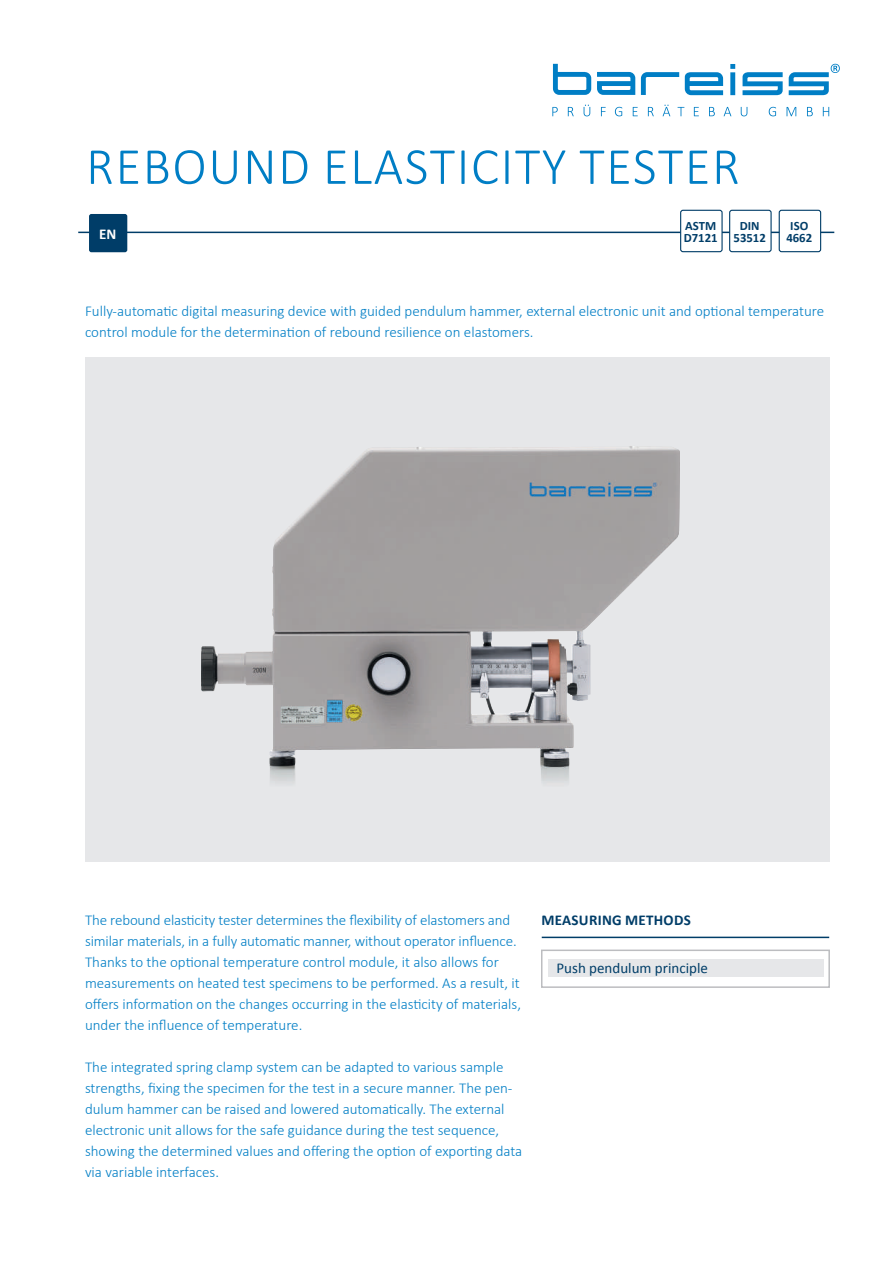
<style>
.page{position:relative;width:893px;height:1263px;background:#fff}
.page>*{position:absolute;margin:0;border:0;box-sizing:border-box;transform-origin:0 0}
.t1{font:300 52.5px "Calibri";letter-spacing:.03em;color:#007ec5}
.t2{font:300 15px/21px "Calibri";color:#007ec5}
.t3{font:15px "Calibri";color:#003d68}
.t4{font:700 15px "Calibri";letter-spacing:.02em;color:#003d68}
.t5{font:700 15px "Calibri";color:#fff}
.t6{font:700 12.75px/12px "Calibri";color:#003d68;text-align:center}
</style>
<div class="page">
<hr style="left:78px;top:232px;width:756px;height:1px;background:#003d68">
<div style="left:89px;top:214px;width:38px;height:38px;background:#003d68;border-radius:2px"></div>
<svg style="left:597px;top:72px;width:38px;height:23px"></svg>
<svg style="left:553px;top:64px;width:38px;height:31px"></svg>
<svg style="left:742px;top:72px;width:41px;height:23px"></svg>
<svg style="left:685px;top:72px;width:38px;height:23px"></svg>
<svg style="left:641px;top:72px;width:38px;height:23px"></svg>
<svg style="left:730px;top:64px;width:5px;height:31px"></svg>
<svg style="left:789px;top:64px;width:51px;height:31px"></svg>
<svg style="left:552px;top:107px;width:6px;height:9px"></svg>
<svg style="left:568px;top:107px;width:6px;height:9px"></svg>
<svg style="left:584px;top:105px;width:6px;height:11px"></svg>
<svg style="left:601px;top:107px;width:5px;height:9px"></svg>
<svg style="left:615px;top:107px;width:7px;height:9px"></svg>
<svg style="left:633px;top:107px;width:5px;height:9px"></svg>
<svg style="left:648px;top:107px;width:6px;height:9px"></svg>
<svg style="left:663px;top:105px;width:7px;height:11px"></svg>
<svg style="left:677px;top:107px;width:7px;height:9px"></svg>
<svg style="left:694px;top:107px;width:5px;height:9px"></svg>
<svg style="left:709px;top:107px;width:6px;height:9px"></svg>
<svg style="left:724px;top:107px;width:7px;height:9px"></svg>
<svg style="left:741px;top:107px;width:6px;height:9px"></svg>
<svg style="left:769px;top:107px;width:7px;height:9px"></svg>
<svg style="left:786px;top:107px;width:10px;height:9px"></svg>
<svg style="left:807px;top:107px;width:6px;height:9px"></svg>
<svg style="left:823px;top:107px;width:6px;height:9px"></svg>
<hr style="left:542px;top:937px;width:287px;height:1px;background:#003d68">
<div style="left:541px;top:949px;width:289px;height:39px;border:2px solid #bcbdc0"></div>
<div style="left:548px;top:959px;width:275px;height:17px;background:#e6e7e9"></div>
<div style="left:730px;top:210px;width:41px;height:42px;background:#fff;border-radius:2px"></div>
<div style="left:729px;top:210px;width:43px;height:42px;border:1px solid #003d68;border-radius:2px"></div>
<div style="left:779px;top:210px;width:42px;height:42px;background:#fff;border-radius:2px"></div>
<div style="left:779px;top:210px;width:42px;height:42px;border:1px solid #003d68;border-radius:2px"></div>
<div style="left:681px;top:210px;width:41px;height:42px;background:#fff;border-radius:2px"></div>
<div style="left:680px;top:210px;width:43px;height:42px;border:1px solid #003d68;border-radius:2px"></div>
<div style="left:85px;top:358px;width:744px;height:504px;background:#e6e7e9"></div>
<img style="left:270px;top:766px;width:299px;height:17px">
<img style="left:201px;top:446px;width:434px;height:320px">
<h1 class="t1" style="left:86px;top:134px;width:655px">REBOUND ELASTICITY TESTER</h1>
<p class="t5" style="left:99px;top:224px;width:19px">EN</p>
<p class="t6" style="left:684px;top:219px;width:35px;text-align:left">ASTM<br>D7121</p>
<p class="t6" style="left:734px;top:219px;width:34px">DIN<br>53512</p>
<p class="t6" style="left:786px;top:219px;width:27px">ISO<br>4662</p>
<p class="t2" style="left:85px;top:300px;width:741px">Fully-automatic digital measuring device with guided pendulum hammer, external electronic unit and optional temperature control module for the determination of rebound resilience on elastomers.</p>
<p class="t2" style="left:85px;top:909px;width:438px">The rebound elasticity tester determines the flexibility of elastomers and similar materials, in a fully automatic manner, without operator influence.<br>Thanks to the optional temperature control module, it also allows for measurements on heated test specimens to be performed. As a result, it offers information on the changes occurring in the elasticity of materials, under the influence of temperature.</p>
<p class="t2" style="left:85px;top:1056px;width:439px">The integrated spring clamp system can be adapted to various sample strengths, fixing the specimen for the test in a secure manner. The pen&shy;dulum hammer can be raised and lowered automatically. The external electronic unit allows for the safe guidance during the test sequence, showing the determined values and offering the option of exporting data via variable interfaces.</p>
<p class="t4" style="left:541px;top:911px;width:151px">MEASURING METHODS</p>
<p class="t3" style="left:556px;top:959px;width:153px">Push pendulum principle</p>
</div>
